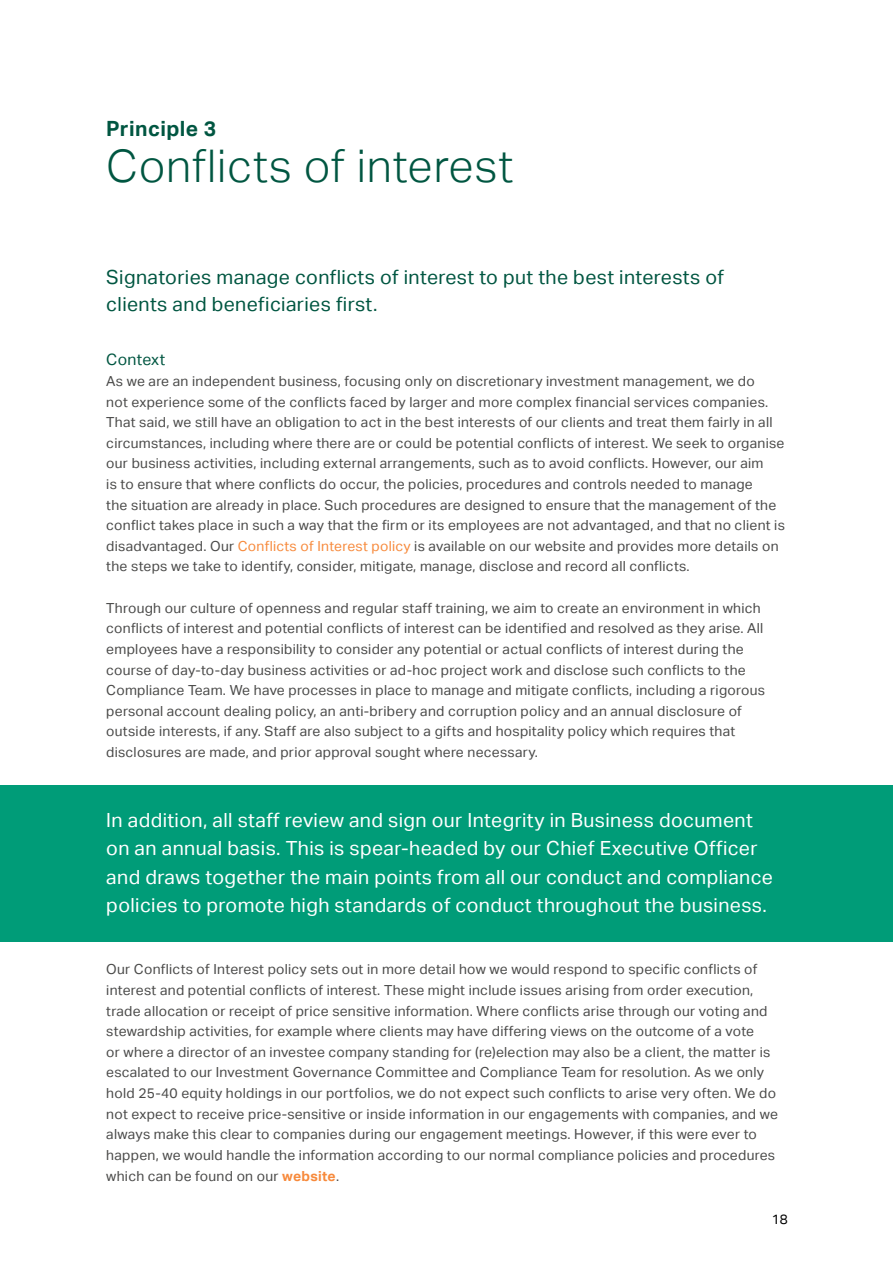
<style>
.page{position:relative;width:893px;height:1263px;background:#fff}
.page>*{position:absolute;margin:0;border:0;box-sizing:border-box;transform-origin:0 0}
.t1{font:300 45px "Aktiv Grotesk";letter-spacing:.02em;color:#005641}
.t2{font:700 21px "Aktiv Grotesk";letter-spacing:.02em;color:#005641}
.t3{font:19.5px/28.5px "Aktiv Grotesk";letter-spacing:.02em;color:#fff}
.t4{font:19.5px/27.5px "Aktiv Grotesk";letter-spacing:.02em;color:#005641}
.t5{font:15.75px "Aktiv Grotesk";letter-spacing:.02em;color:#005641}
.t6{font:13.8px/20.5px "Aktiv Grotesk";letter-spacing:.02em;color:#4a4a49}
.t7{font:13.5px "Aktiv Grotesk";color:#000}
.s1{color:#f78a3c}
.s2{font-weight:700;color:#f78a3c}
</style>
<div class="page">
<div style="left:0;top:785px;width:893px;height:156px;background:#009c78"></div>
<h2 class="t2" style="left:106px;top:116px;width:111px">Principle 3</h2>
<h1 class="t1" style="left:106px;top:140px;width:409px">Conflicts of interest</h1>
<h3 class="t4" style="left:106px;top:263px;width:619px">Signatories manage conflicts of interest to put the best interests of clients and beneficiaries first.</h3>
<p class="t5" style="left:106px;top:351px;width:61px">Context</p>
<p class="t6" style="left:106px;top:371px;width:680px">As we are an independent business, focusing only on discretionary investment management, we do<br>not experience some of the conflicts faced by larger and more complex financial services companies.<br>That said, we still have an obligation to act in the best interests of our clients and treat them fairly in all circumstances, including where there are or could be potential conflicts of interest. We seek to organise our business activities, including external arrangements, such as to avoid conflicts. However, our aim<br>is to ensure that where conflicts do occur, the policies, procedures and controls needed to manage<br>the situation are already in place. Such procedures are designed to ensure that the management of the conflict takes place in such a way that the firm or its employees are not advantaged, and that no client is disadvantaged. Our <span class="s1">Conflicts of Interest policy</span> is available on our website and provides more details on the steps we take to identify, consider, mitigate, manage, disclose and record all conflicts.</p>
<p class="t6" style="left:106px;top:598px;width:660px">Through our culture of openness and regular staff training, we aim to create an environment in which conflicts of interest and potential conflicts of interest can be identified and resolved as they arise. All employees have a responsibility to consider any potential or actual conflicts of interest during the course of day-to-day business activities or ad-hoc project work and disclose such conflicts to the Compliance Team. We have processes in place to manage and mitigate conflicts, including a rigorous personal account dealing policy, an anti-bribery and corruption policy and an annual disclosure of outside interests, if any. Staff are also subject to a gifts and hospitality policy which requires that disclosures are made, and prior approval sought where necessary.</p>
<p class="t3" style="left:106px;top:806px;width:668px">In addition, all staff review and sign our Integrity in Business document on an annual basis. This is spear-headed by our Chief Executive Officer and draws together the main points from all our conduct and compliance policies to promote high standards of conduct throughout the business.</p>
<p class="t6" style="left:106px;top:959px;width:673px">Our Conflicts of Interest policy sets out in more detail how we would respond to specific conflicts of interest and potential conflicts of interest. These might include issues arising from order execution, trade allocation or receipt of price sensitive information. Where conflicts arise through our voting and stewardship activities, for example where clients may have differing views on the outcome of a vote<br>or where a director of an investee company standing for (re)election may also be a client, the matter is escalated to our Investment Governance Committee and Compliance Team for resolution. As we only hold 25-40 equity holdings in our portfolios, we do not expect such conflicts to arise very often. We do not expect to receive price-sensitive or inside information in our engagements with companies, and we always make this clear to companies during our engagement meetings. However, if this were ever to happen, we would handle the information according to our normal compliance policies and procedures which can be found on our <span class="s2">website</span>.</p>
<p class="t7" style="left:772px;top:1211px;width:17px">18</p>
</div>
